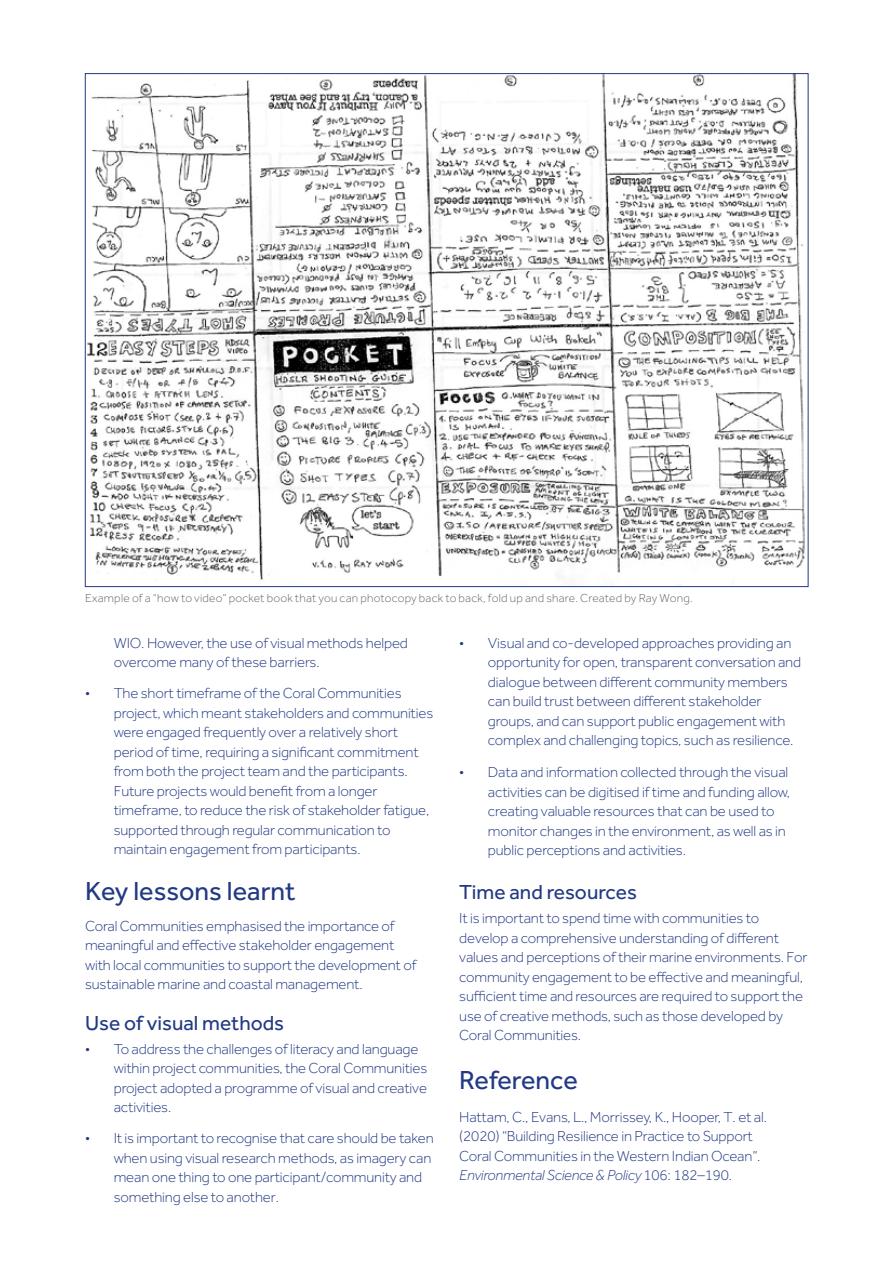
<style>
.page{position:relative;width:893px;height:1263px;background:#fff}
.page>*{position:absolute;margin:0;border:0;box-sizing:border-box;transform-origin:0 0}
.Heading_level_2{font:27px "Effra";color:#223983}
.Heading_3{font:21px "Effra";color:#223983}
.Body_-_level_2{font:300 15px/19.5px "Effra";letter-spacing:-.01em;color:#223983}
.Picture_caption_basi{font:300 12px "Effra";letter-spacing:.015em;color:#636466}
.s1{font-style:italic}
</style>
<div class="page">
<img style="left:87px;top:75px;width:718px;height:505px">
<p class="Picture_caption_basi" style="left:85px;top:592px;width:609px">Example of a “how to video” pocket book that you can photocopy back to back, fold up and share. Created by Ray Wong.</p>
<p class="Body_-_level_2" style="left:114px;top:633px;width:296px">WIO. However, the use of visual methods helped overcome many of these barriers.</p>
<p class="Body_-_level_2" style="left:114px;top:684px;width:321px;text-indent:-29px">• The short timeframe of the Coral Communities project, which meant stakeholders and communities were engaged frequently over a relatively short period of time, requiring a significant commitment from both the project team and the participants.<br>Future projects would benefit from a longer timeframe, to reduce the risk of stakeholder fatigue, supported through regular communication to maintain engagement from participants.</p>
<p class="Heading_level_2" style="left:85px;top:875px;width:212px">Key lessons learnt</p>
<p class="Body_-_level_2" style="left:85px;top:916px;width:333px">Coral Communities emphasised the importance of meaningful and effective stakeholder engagement with local communities to support the development of sustainable marine and coastal management.</p>
<p class="Heading_3" style="left:85px;top:1010px;width:201px">Use of visual methods</p>
<p class="Body_-_level_2" style="left:114px;top:1039px;width:315px;text-indent:-29px">• To address the challenges of literacy and language within project communities, the Coral Communities project adopted a programme of visual and creative activities.</p>
<p class="Body_-_level_2" style="left:114px;top:1128px;width:321px;text-indent:-29px">• It is important to recognise that care should be taken when using visual research methods, as imagery can mean one thing to one participant/community and something else to another.</p>
<p class="Body_-_level_2" style="left:488px;top:633px;width:315px;text-indent:-29px">• Visual and co-developed approaches providing an opportunity for open, transparent conversation and dialogue between different community members can build trust between different stakeholder groups, and can support public engagement with complex and challenging topics, such as resilience.</p>
<p class="Body_-_level_2" style="left:488px;top:763px;width:304px;text-indent:-29px">• Data and information collected through the visual activities can be digitised if time and funding allow, creating valuable resources that can be used to monitor changes in the environment, as well as in public perceptions and activities.</p>
<p class="Heading_3" style="left:459px;top:880px;width:179px">Time and resources</p>
<p class="Body_-_level_2" style="left:459px;top:908px;width:350px">It is important to spend time with communities to develop a comprehensive understanding of different values and perceptions of their marine environments. For community engagement to be effective and meaningful, sufficient time and resources are required to support the use of creative methods, such as those developed by Coral Communities.</p>
<p class="Heading_level_2" style="left:459px;top:1065px;width:120px">Reference</p>
<p class="Body_-_level_2" style="left:459px;top:1107px;width:309px">Hattam, C., Evans, L., Morrissey, K., Hooper, T. et al. (2020) “Building Resilience in Practice to Support Coral Communities in the Western Indian Ocean”.<br><span class="s1">Environmental Science &amp; Policy</span> 106: 182–190.</p>
</div>
